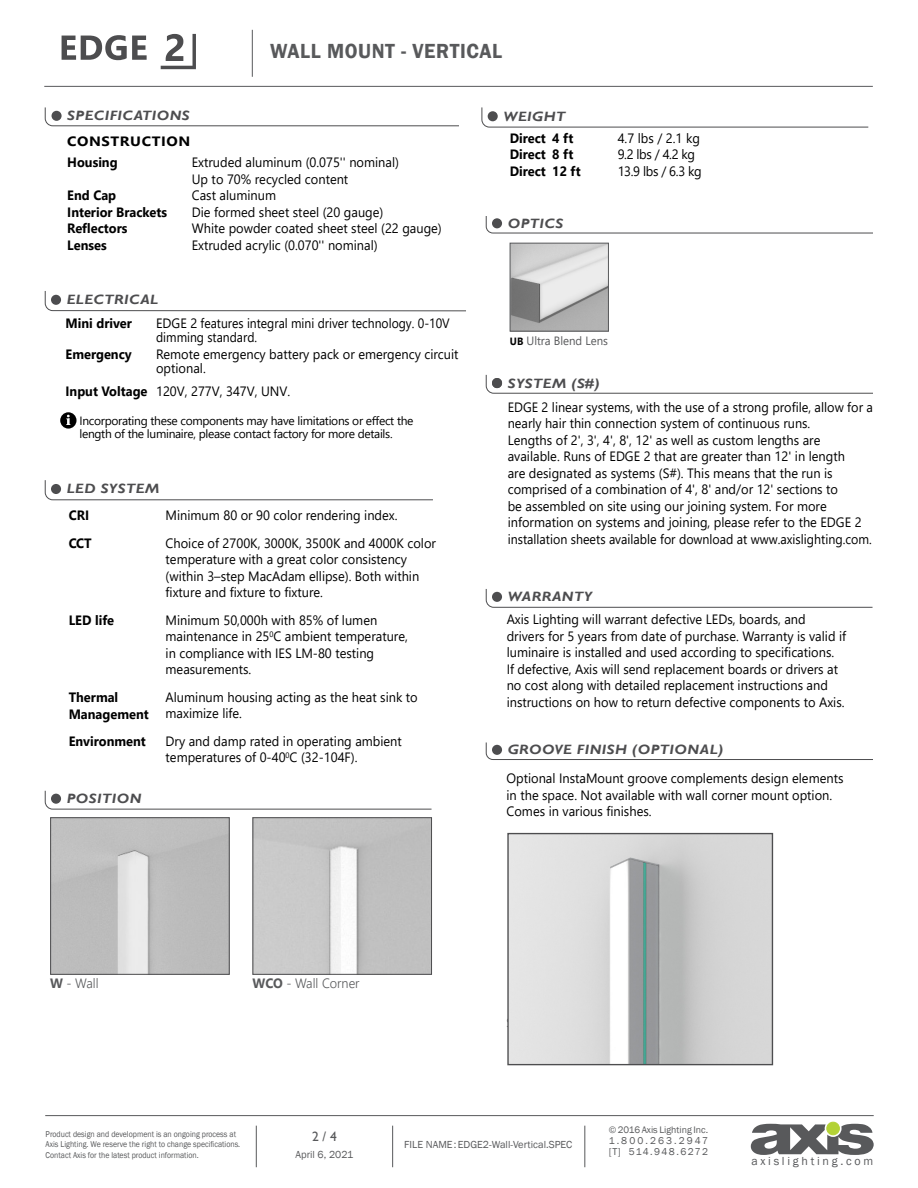
<style>
.page{position:relative;width:918px;height:1188px;background:#fff}
.page>*{position:absolute;margin:0;border:0;box-sizing:border-box;transform-origin:0 0}
.t1{font:600 21px "Franklin Gothic";letter-spacing:.03em;color:#58595b;scale:.95 1}
.t2{font:13.5px/16.5px "Segoe UI";color:#000;scale:.95 1}
.t3{font:13.5px/16.5px "Segoe UI";color:#000;scale:.94 1}
.t4{font:700 13.5px/17.2px "Segoe UI";color:#000;scale:.95 1}
.t5{font:italic 700 13.5px "Gill Sans";letter-spacing:.03em;color:#4d4d4f;scale:1.11 1}
.t6{font:300 13.5px "Segoe UI";color:#58595b;scale:.95 1}
.t7{font:700 13.5px/21px "Segoe UI";letter-spacing:.04em;color:#000;scale:1.11 1}
.t8{font:13.5px "Gill Sans";color:#58595b}
.t9{font:12px/13.5px "Segoe UI";letter-spacing:-.025em;color:#000}
.t10{font:12px "Franklin Gothic";letter-spacing:.225em;color:#58595b}
.t11{font:12px "Segoe UI";color:#58595b;scale:.95 1}
.t12{font:10.5px "Franklin Gothic";color:#58595b}
.t13{font:10.2px/11.2px "Franklin Gothic";letter-spacing:.14em;color:#58595b}
.t14{font:9.75px "Franklin Gothic";color:#58595b}
.t15{font:8.7px/10.5px "Franklin Gothic";color:#58595b;scale:.9 1}
.s1{font-weight:700}
.s2{font-weight:700;font-size:10.5px;color:#000}
</style>
<div class="page">
<hr style="left:252px;top:30px;width:1px;height:47px;background:#58595b">
<hr style="left:45px;top:1115px;width:829px;height:1px;background:#58595b">
<hr style="left:585px;top:1126px;width:1px;height:41px;background:#58595b">
<hr style="left:392px;top:1126px;width:1px;height:41px;background:#58595b">
<hr style="left:256px;top:1126px;width:1px;height:41px;background:#58595b">
<svg style="left:751px;top:1124px;width:123px;height:31px"></svg>
<div style="left:827px;top:1122px;width:12px;height:13px;background:#b3d235;border-radius:50%"></div>
<div style="left:827px;top:1122px;width:12px;height:13px;border:1px solid #b3d235;border-radius:50%"></div>
<hr style="left:44px;top:86px;width:829px;height:1px;background:#58595b">
<svg style="left:62px;top:35px;width:85px;height:25px"></svg>
<svg style="left:161px;top:34px;width:35px;height:35px"></svg>
<svg style="left:45px;top:480px;width:388px;height:20px"></svg>
<div style="left:51px;top:484px;width:10px;height:10px;background:#4d4d4f;border-radius:50%"></div>
<svg style="left:486px;top:374px;width:387px;height:20px"></svg>
<div style="left:492px;top:378px;width:10px;height:10px;background:#4d4d4f;border-radius:50%"></div>
<svg style="left:486px;top:589px;width:387px;height:19px"></svg>
<svg style="left:45px;top:107px;width:414px;height:19px"></svg>
<svg style="left:486px;top:216px;width:387px;height:17px"></svg>
<div style="left:492px;top:218px;width:10px;height:10px;background:#4d4d4f;border-radius:50%"></div>
<svg style="left:512px;top:245px;width:95px;height:84px"></svg>
<div style="left:510px;top:243px;width:99px;height:88px;border:1px solid #58595b"></div>
<svg style="left:45px;top:291px;width:421px;height:20px"></svg>
<div style="left:51px;top:295px;width:10px;height:10px;background:#4d4d4f;border-radius:50%"></div>
<svg style="left:60px;top:412px;width:17px;height:17px"></svg>
<svg style="left:66px;top:415px;width:5px;height:10px"></svg>
<svg style="left:45px;top:790px;width:387px;height:20px"></svg>
<img style="left:254px;top:819px;width:176px;height:154px">
<div style="left:252px;top:817px;width:180px;height:158px;border:1px solid #4d4d4f"></div>
<img style="left:52px;top:819px;width:176px;height:154px">
<div style="left:50px;top:817px;width:180px;height:158px;border:1px solid #4d4d4f"></div>
<svg style="left:486px;top:742px;width:387px;height:18px"></svg>
<div style="left:492px;top:745px;width:10px;height:10px;background:#4d4d4f;border-radius:50%"></div>
<img style="left:509px;top:835px;width:262px;height:228px">
<div style="left:507px;top:833px;width:266px;height:232px;border:1px solid #4d4d4f"></div>
<svg style="left:481px;top:107px;width:388px;height:21px"></svg>
<div style="left:488px;top:111px;width:10px;height:10px;background:#4d4d4f;border-radius:50%"></div>
<h1 class="t1" style="left:270px;top:38px;width:246px">WALL MOUNT - VERTICAL</h1>
<p class="t5" style="left:67px;top:108px;width:112px">SPECIFICATIONS</p>
<p class="t7" style="left:67px;top:130px;width:112px">CONSTRUCTION<br>Housing</p>
<p class="t2" style="left:192px;top:153px;width:220px">Extruded aluminum (0.075'' nominal)<br>Up to 70% recycled content</p>
<p class="t4" style="left:67px;top:186px;width:53px">End Cap</p>
<p class="t2" style="left:192px;top:186px;width:90px">Cast aluminum</p>
<p class="t4" style="left:67px;top:202px;width:107px">Interior Brackets</p>
<p class="t2" style="left:192px;top:202px;width:203px">Die formed sheet steel (20 gauge)</p>
<p class="t4" style="left:67px;top:219px;width:65px">Reflectors</p>
<p class="t2" style="left:192px;top:219px;width:265px">White powder coated sheet steel (22 gauge)</p>
<p class="t4" style="left:67px;top:235px;width:43px">Lenses</p>
<p class="t2" style="left:192px;top:235px;width:197px">Extruded acrylic (0.070'' nominal)</p>
<p class="t5" style="left:67px;top:292px;width:84px">ELECTRICAL</p>
<p class="t4" style="left:66px;top:314px;width:71px">Mini driver</p>
<p class="t2" style="left:156px;top:316px;width:311px;line-height:13.5px">EDGE 2 features integral mini driver technology. 0-10V dimming standard.</p>
<p class="t4" style="left:66px;top:345px;width:71px">Emergency</p>
<p class="t2" style="left:156px;top:347px;width:320px;line-height:13.5px">Remote emergency battery pack or emergency circuit optional.</p>
<p class="t2" style="left:66px;top:382px;width:238px"><span class="s1">Input Voltage</span> 120V, 277V, 347V, UNV.</p>
<p class="t9" style="left:79px;top:412px;width:336px">Incorporating these components may have limitations or effect the length of the luminaire, please contact factory for more details.</p>
<p class="t5" style="left:67px;top:481px;width:85px">LED SYSTEM</p>
<p class="t4" style="left:69px;top:506px;width:23px">CRI</p>
<p class="t2" style="left:166px;top:506px;width:246px">Minimum 80 or 90 color rendering index.</p>
<p class="t4" style="left:69px;top:533px;width:26px">CCT</p>
<p class="t2" style="left:166px;top:533px;width:286px">Choice of 2700K, 3000K, 3500K and 4000K color temperature with a great color consistency (within 3–step MacAdam ellipse). Both within fixture and fixture to fixture.</p>
<p class="t4" style="left:69px;top:610px;width:49px">LED life</p>
<p class="t2" style="left:166px;top:610px;width:257px">Minimum 50,000h with 85% of lumen maintenance in 25<sup>0</sup>C ambient temperature, in compliance with IES LM-80 testing measurements.</p>
<p class="t4" style="left:69px;top:687px;width:86px">Thermal<br>Management</p>
<p class="t2" style="left:166px;top:687px;width:267px">Aluminum housing acting as the heat sink to maximize life.</p>
<p class="t4" style="left:69px;top:731px;width:83px">Environment</p>
<p class="t2" style="left:166px;top:731px;width:250px">Dry and damp rated in operating ambient temperatures of 0-40<sup>0</sup>C (32-104F).</p>
<p class="t5" style="left:67px;top:791px;width:69px">POSITION</p>
<p class="t5" style="left:503px;top:108px;width:57px">WEIGHT</p>
<p class="t4" style="left:510px;top:128px;width:69px">Direct 4 ft</p>
<p class="t2" style="left:618px;top:129px;width:88px">4.7 lbs / 2.1 kg</p>
<p class="t4" style="left:510px;top:145px;width:69px">Direct 8 ft</p>
<p class="t2" style="left:618px;top:145px;width:83px">9.2 lbs / 4.2 kg</p>
<p class="t4" style="left:510px;top:161px;width:76px">Direct 12 ft</p>
<p class="t2" style="left:618px;top:162px;width:90px">13.9 lbs / 6.3 kg</p>
<p class="t5" style="left:508px;top:215px;width:51px">OPTICS</p>
<p class="t11" style="left:510px;top:329px;width:105px"><span class="s2">UB</span> Ultra Blend Lens</p>
<p class="t5" style="left:508px;top:375px;width:84px">SYSTEM (S#)</p>
<p class="t3" style="left:508px;top:397px;width:390px">EDGE 2 linear systems, with the use of a strong profile, allow for a nearly hair thin connection system of continuous runs.<br>Lengths of 2', 3', 4', 8', 12' as well as custom lengths are available. Runs of EDGE 2 that are greater than 12' in length<br>are designated as systems (S#). This means that the run is comprised of a combination of 4', 8' and/or 12' sections to<br>be assembled on site using our joining system. For more information on systems and joining, please refer to the EDGE 2 installation sheets available for download at www.axislighting.com.</p>
<p class="t5" style="left:508px;top:589px;width:78px">WARRANTY</p>
<p class="t2" style="left:507px;top:610px;width:359px">Axis Lighting will warrant defective LEDs, boards, and drivers for 5 years from date of purchase. Warranty is valid if luminaire is installed and used according to specifications.<br>If defective, Axis will send replacement boards or drivers at no cost along with detailed replacement instructions and instructions on how to return defective components to Axis.</p>
<p class="t5" style="left:508px;top:742px;width:196px">GROOVE FINISH (OPTIONAL)</p>
<p class="t2" style="left:507px;top:769px;width:356px">Optional InstaMount groove complements design elements in the space. Not available with wall corner mount option.<br>Comes in various finishes.</p>
<p class="t6" style="left:50px;top:971px;width:53px"><span class="s1">W</span> - Wall</p>
<p class="t6" style="left:252px;top:971px;width:114px"><span class="s1">WCO</span> - Wall Corner</p>
<p class="t15" style="left:46px;top:1129px;width:218px">Product design and development is an ongoing process at<br>Axis Lighting. We reserve the right to change specifications.<br>Contact Axis for the latest product information.</p>
<p class="t8" style="left:312px;top:1129px;width:26px">2 / 4</p>
<p class="t12" style="left:296px;top:1148px;width:59px">April 6, 2021</p>
<p class="t12" style="left:404px;top:1138px;width:170px">FILE NAME:EDGE2-Wall-Vertical.SPEC</p>
<p class="t14" style="left:609px;top:1124px;width:101px">© 2016 Axis Lighting Inc.</p>
<p class="t13" style="left:609px;top:1135px;width:101px">1.800.263.2947 [T] 514.948.6272</p>
<p class="t10" style="left:751px;top:1153px;width:123px">axislighting.com</p>
</div>
